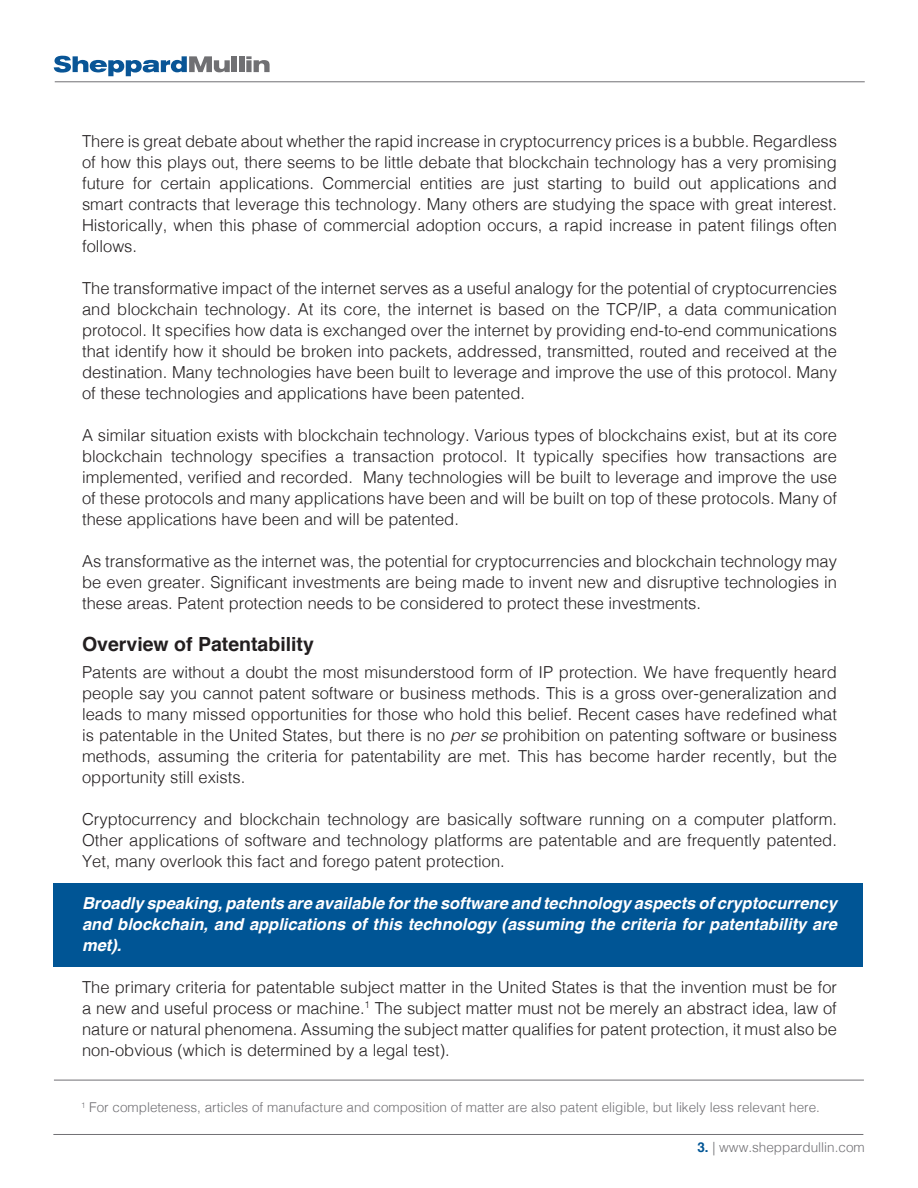
<style>
.page{position:relative;width:918px;height:1188px;background:#fff}
.page>*{position:absolute;margin:0;border:0;box-sizing:border-box;transform-origin:0 0}
.t1{font:700 19.5px "Helvetica";color:#231f20}
.t2{font:300 16.5px/21px "Helvetica";color:#231f20;text-align:justify}
.t3{font:italic 700 16.5px/21px "Helvetica";color:#fff;text-align:justify}
.t4{font:300 13.5px "Helvetica";color:#717074}
.s1{font-style:italic}
.s2{font-weight:700;color:#005595}
</style>
<div class="page">
<hr style="left:53px;top:1134px;width:810px;height:1px;background:#717074">
<svg style="left:54px;top:56px;width:176px;height:20px"></svg>
<div style="left:232px;top:56px;width:5px;height:16px;background:#707073"></div>
<div style="left:239px;top:56px;width:5px;height:16px;background:#707073"></div>
<svg style="left:246px;top:56px;width:24px;height:16px"></svg>
<hr style="left:55px;top:82px;width:810px;height:1px;background:#717074">
<hr style="left:54px;top:1080px;width:810px;height:1px;background:#717074">
<div style="left:53px;top:883px;width:810px;height:84px;background:#005595"></div>
<p class="t2" style="left:82px;top:129px;width:757px">There is great debate about whether the rapid increase in cryptocurrency prices is a bubble. Regardless of how this plays out, there seems to be little debate that blockchain technology has a very promising future for certain applications. Commercial entities are just starting to build out applications and smart contracts that leverage this technology. Many others are studying the space with great interest.<br>Historically, when this phase of commercial adoption occurs, a rapid increase in patent filings often follows.</p>
<p class="t2" style="left:82px;top:276px;width:756px">The transformative impact of the internet serves as a useful analogy for the potential of cryptocurrencies and blockchain technology. At its core, the internet is based on the TCP/IP, a data communication protocol. It specifies how data is exchanged over the internet by providing end-to-end communications that identify how it should be broken into packets, addressed, transmitted, routed and received at the destination. Many technologies have been built to leverage and improve the use of this protocol. Many of these technologies and applications have been patented.</p>
<p class="t2" style="left:82px;top:423px;width:756px">A similar situation exists with blockchain technology. Various types of blockchains exist, but at its core blockchain technology specifies a transaction protocol. It typically specifies how transactions are implemented, verified and recorded. Many technologies will be built to leverage and improve the use of these protocols and many applications have been and will be built on top of these protocols. Many of these applications have been and will be patented.</p>
<p class="t2" style="left:82px;top:549px;width:756px">As transformative as the internet was, the potential for cryptocurrencies and blockchain technology may be even greater. Significant investments are being made to invent new and disruptive technologies in these areas. Patent protection needs to be considered to protect these investments.</p>
<p class="t1" style="left:82px;top:628px;width:233px">Overview of Patentability</p>
<p class="t2" style="left:82px;top:660px;width:756px">Patents are without a doubt the most misunderstood form of IP protection. We have frequently heard people say you cannot patent software or business methods. This is a gross over-generalization and leads to many missed opportunities for those who hold this belief. Recent cases have redefined what is patentable in the United States, but there is no <span class="s1">per se</span> prohibition on patenting software or business methods, assuming the criteria for patentability are met. This has become harder recently, but the opportunity still exists.</p>
<p class="t2" style="left:82px;top:807px;width:756px">Cryptocurrency and blockchain technology are basically software running on a computer platform.<br>Other applications of software and technology platforms are patentable and are frequently patented.<br>Yet, many overlook this fact and forego patent protection.</p>
<p class="t3" style="left:82px;top:893px;width:756px">Broadly speaking, patents are available for the software and technology aspects of cryptocurrency and blockchain, and applications of this technology (assuming the criteria for patentability are met).</p>
<p class="t2" style="left:82px;top:975px;width:756px">The primary criteria for patentable subject matter in the United States is that the invention must be for a new and useful process or machine.<sup>1</sup> The subject matter must not be merely an abstract idea, law of nature or natural phenomena. Assuming the subject matter qualifies for patent protection, it must also be non-obvious (which is determined by a legal test).</p>
<p class="t4" style="left:81px;top:1096px;width:740px"><sup>1</sup> For completeness, articles of manufacture and composition of matter are also patent eligible, but likely less relevant here.</p>
<p class="t4" style="left:697px;top:1136px;width:169px"><span class="s2">3.</span> | www.sheppardullin.com</p>
</div>
